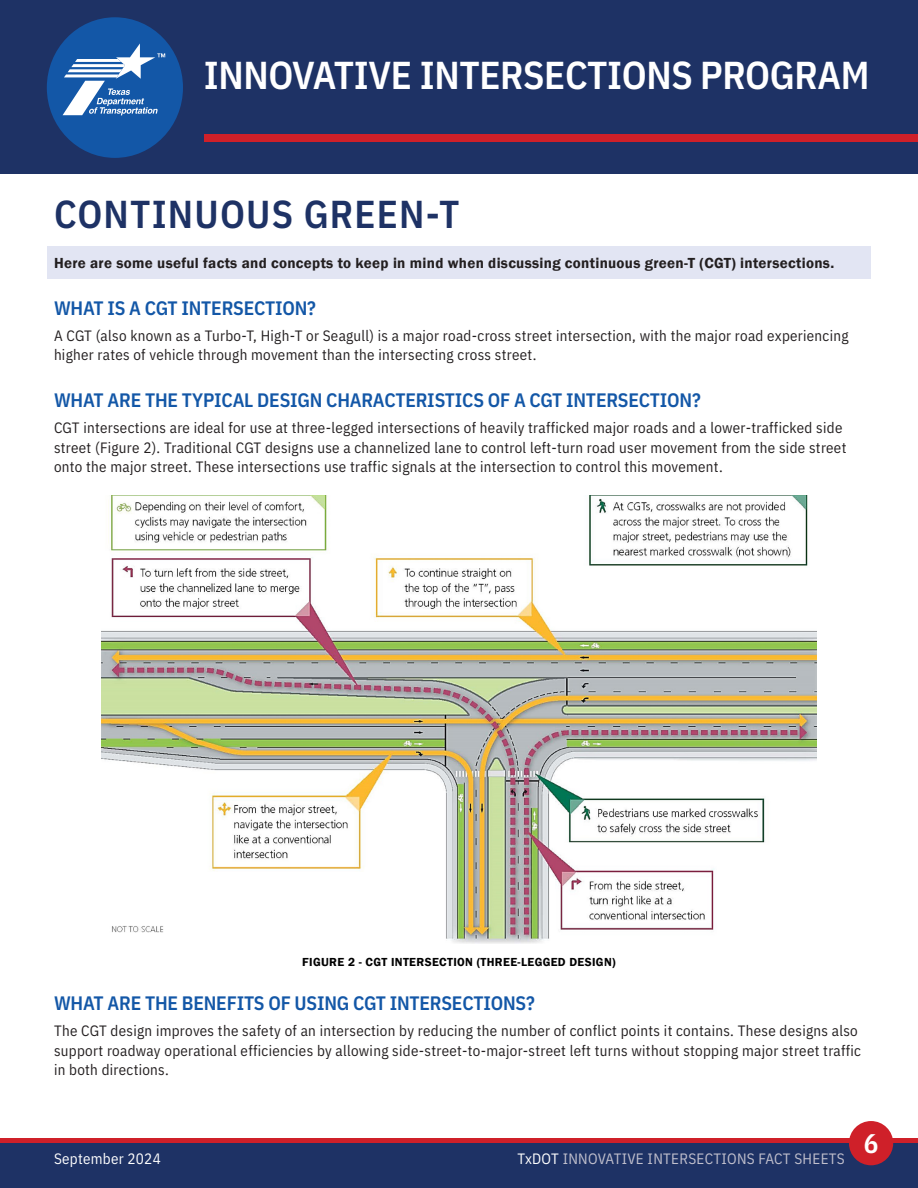
<style>
.page{position:relative;width:918px;height:1188px;background:#fff}
.page>*{position:absolute;margin:0;border:0;box-sizing:border-box;transform-origin:0 0}
.t1{font:600 39px "IBM Plex Sans Cond";letter-spacing:-.01em;color:#fff}
.Page_Header{font:600 39px "IBM Plex Sans Cond";letter-spacing:.03em;color:#1e3265}
.t2{font:600 27px "IBM Plex Sans Cond";color:#fff}
.Header_2{font:600 19.5px "IBM Plex Sans Cond";letter-spacing:-.01em;color:#1357a7}
.BodyText{font:15px/19.5px "IBM Plex Sans Cond";letter-spacing:.02em;color:#231f20}
.shade_text{font:600 15px "Franklin Gothic";letter-spacing:.02em;color:#231f20}
.t3{font:15px "IBM Plex Sans Cond";letter-spacing:.02em;color:#c1c0cd}
.t4{font:15px "IBM Plex Sans Cond";letter-spacing:.02em;color:#fff}
.Source{font:600 12px "Franklin Gothic";letter-spacing:.03em;color:#000}
.s1{color:#fff}
</style>
<div class="page">
<div style="left:0;top:0;width:918px;height:174px;background:#1e3265"></div>
<div style="left:0;top:1143px;width:918px;height:45px;background:#1e3265"></div>
<div style="left:0;top:1138px;width:918px;height:5px;background:#cf2029"></div>
<div style="left:205px;top:134px;width:713px;height:8px;background:#cf2029"></div>
<div style="left:47px;top:17px;width:136px;height:141px;background:#1357a7;border-radius:50%"></div>
<svg style="left:63px;top:43px;width:102px;height:72px"></svg>
<div style="left:47px;top:246px;width:824px;height:33px;background:#e2e5f3"></div>
<img style="left:101px;top:495px;width:716px;height:448px">
<div style="left:849px;top:1121px;width:44px;height:44px;background:#cf2029;border-radius:50%"></div>
<h1 class="t1" style="left:204px;top:45px;width:667px">INNOVATIVE INTERSECTIONS PROGRAM</h1>
<p class="Page_Header" style="left:54px;top:184px;width:407px">CONTINUOUS GREEN-T</p>
<p class="shade_text" style="left:54px;top:254px;width:782px">Here are some useful facts and concepts to keep in mind when discussing continuous green-T (CGT) intersections.</p>
<p class="Header_2" style="left:54px;top:292px;width:263px">WHAT IS A CGT INTERSECTION?</p>
<p class="BodyText" style="left:54px;top:325px;width:796px">A CGT (also known as a Turbo-T, High-T or Seagull) is a major road-cross street intersection, with the major road experiencing higher rates of vehicle through movement than the intersecting cross street.</p>
<p class="Header_2" style="left:54px;top:385px;width:648px">WHAT ARE THE TYPICAL DESIGN CHARACTERISTICS OF A CGT INTERSECTION?</p>
<p class="BodyText" style="left:54px;top:417px;width:794px">CGT intersections are ideal for use at three-legged intersections of heavily trafficked major roads and a lower-trafficked side street (Figure 2). Traditional CGT designs use a channelized lane to control left-turn road user movement from the side street onto the major street. These intersections use traffic signals at the intersection to control this movement.</p>
<p class="Source" style="left:302px;top:955px;width:315px">FIGURE 2 - CGT INTERSECTION (THREE-LEGGED DESIGN)</p>
<p class="Header_2" style="left:54px;top:988px;width:482px">WHAT ARE THE BENEFITS OF USING CGT INTERSECTIONS?</p>
<p class="BodyText" style="left:54px;top:1020px;width:809px">The CGT design improves the safety of an intersection by reducing the number of conflict points it contains. These designs also support roadway operational efficiencies by allowing side-street-to-major-street left turns without stopping major street traffic in both directions.</p>
<p class="t4" style="left:54px;top:1147px;width:108px">September 2024</p>
<p class="t3" style="left:518px;top:1147px;width:329px"><span class="s1">TxDOT</span> INNOVATIVE INTERSECTIONS FACT SHEETS</p>
<h2 class="t2" style="left:864px;top:1122px;width:16px">6</h2>
</div>
